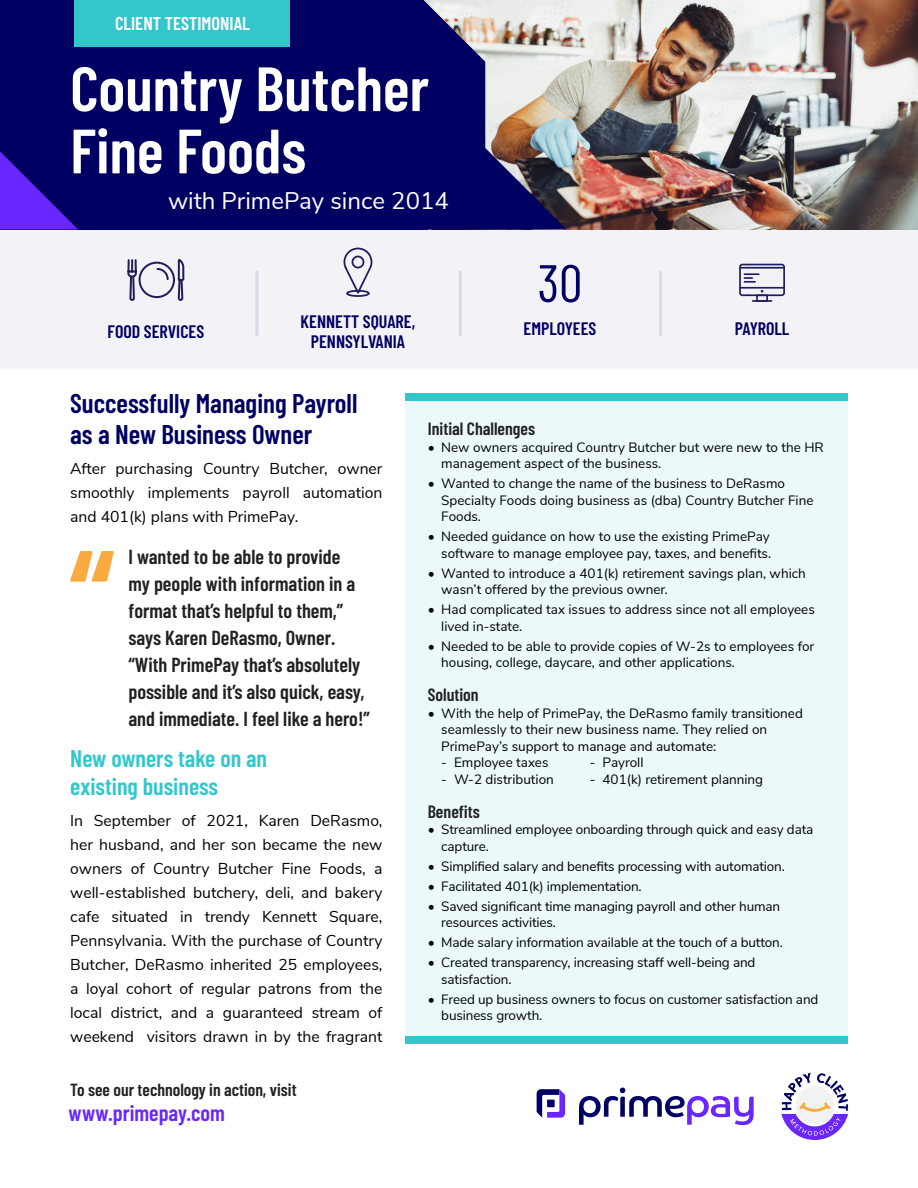
<style>
.page{position:relative;width:918px;height:1188px;background:#fff}
.page>*{position:absolute;margin:0;border:0;box-sizing:border-box;transform-origin:0 0}
.t1{font:600 62.4px/62.2px "Barlow Condensed";color:#fff}
.t2{font:52.5px "Barlow Condensed";color:#000063}
.t3{font:600 27px/31.5px "Barlow Condensed";color:#000063}
.t4{font:600 24px/28.5px "Barlow Condensed";color:#33c7cc}
.t5{font:24px "Nunito Sans";color:#fff}
.t6{font:600 22.2px "Barlow Condensed";color:#6926ff}
.t7{font:600 20.25px/27px "Barlow Condensed";color:#212123}
.t8{font:600 18.45px "Barlow Condensed";color:#fff}
.t9{font:600 18px/19.5px "Barlow Condensed";color:#000063;text-align:center}
.t10{font:600 17.7px "Barlow Condensed";color:#212123}
.t11{font:600 17.55px "Barlow Condensed";color:#212123}
.t12{font:15.75px/24px "Nunito Sans";color:#000;text-align:justify}
.t13{font:13.5px/16.5px "Nunito Sans";color:#000}
</style>
<div class="page">
<div style="left:0;top:126px;width:918px;height:243px;background:#f2f2f7"></div>
<div style="left:0;top:0;width:918px;height:230px;background:#000063"></div>
<img style="left:567px;top:0;width:351px;height:230px">
<div style="left:75px;top:0;width:215px;height:47px;background:#33c7cc"></div>
<svg style="left:423px;top:0;width:144px;height:230px"></svg>
<svg style="left:0;top:151px;width:78px;height:79px"></svg>
<svg style="left:127px;top:259px;width:10px;height:42px"></svg>
<svg style="left:177px;top:259px;width:8px;height:42px"></svg>
<div style="left:139px;top:262px;width:36px;height:36px;border:2px solid #1f1d5d;border-radius:50%"></div>
<svg style="left:156px;top:267px;width:14px;height:14px"></svg>
<svg style="left:343px;top:247px;width:30px;height:50px"></svg>
<svg style="left:739px;top:264px;width:46px;height:38px"></svg>
<div style="left:756px;top:294px;width:12px;height:8px;border:2px solid #1f1d5d"></div>
<hr style="left:255px;top:271px;width:3px;height:65px;background:#d9d9e8">
<hr style="left:459px;top:271px;width:3px;height:65px;background:#d9d9e8">
<hr style="left:659px;top:271px;width:3px;height:65px;background:#d9d9e8">
<div style="left:405px;top:397px;width:443px;height:647px;background:#ebf9fa"></div>
<div style="left:405px;top:393px;width:443px;height:7px;background:#33c7cc"></div>
<div style="left:405px;top:1037px;width:443px;height:7px;background:#33c7cc"></div>
<svg style="left:70px;top:551px;width:44px;height:31px"></svg>
<svg style="left:781px;top:1073px;width:67px;height:67px"></svg>
<svg style="left:537px;top:1089px;width:28px;height:29px"></svg>
<svg style="left:579px;top:1088px;width:175px;height:37px"></svg>
<p class="t8" style="left:115px;top:11px;width:136px">CLIENT TESTIMONIAL</p>
<p class="t1" style="left:70px;top:54px;width:360px">Country Butcher<br>Fine Foods</p>
<p class="t5" style="left:168px;top:183px;width:282px">with PrimePay since 2014</p>
<p class="t2" style="left:538px;top:246px;width:46px">30</p>
<p class="t9" style="left:108px;top:321px;width:98px">FOOD SERVICES</p>
<p class="t9" style="left:301px;top:311px;width:116px">KENNETT SQUARE,<br>PENNSYLVANIA</p>
<p class="t9" style="left:524px;top:317px;width:74px">EMPLOYEES</p>
<p class="t9" style="left:735px;top:317px;width:56px">PAYROLL</p>
<p class="t3" style="left:70px;top:385px;width:289px">Successfully Managing Payroll as a New Business Owner</p>
<p class="t12" style="left:70px;top:456px;width:314px">After purchasing Country Butcher, owner smoothly implements payroll automation and 401(k) plans with PrimePay.</p>
<p class="t7" style="left:129px;top:542px;width:243px">I wanted to be able to provide<br>my people with information in a format that’s helpful to them,” says Karen DeRasmo, Owner. “With PrimePay that’s absolutely possible and it’s also quick, easy, and immediate. I feel like a hero!”</p>
<p class="t4" style="left:70px;top:742px;width:198px">New owners take on an existing business</p>
<p class="t12" style="left:70px;top:807px;width:314px">In September of 2021, Karen DeRasmo, her husband, and her son became the new owners of Country Butcher Fine Foods, a well-established butchery, deli, and bakery cafe situated in trendy Kennett Square, Pennsylvania. With the purchase of Country Butcher, DeRasmo inherited 25 employees, a loyal cohort of regular patrons from the local district, and a guaranteed stream of weekend visitors drawn in by the fragrant</p>
<p class="t11" style="left:70px;top:1078px;width:228px">To see our technology in action, visit</p>
<p class="t6" style="left:69px;top:1098px;width:158px">www.primepay.com</p>
<p class="t10" style="left:428px;top:416px;width:109px">Initial Challenges</p>
<p class="t13" style="left:441px;top:438px;width:384px;text-indent:-14px">• New owners acquired Country Butcher but were new to the HR management aspect of the business.</p>
<p class="t13" style="left:441px;top:475px;width:374px;text-indent:-14px">• Wanted to change the name of the business to DeRasmo<br>Specialty Foods doing business as (dba) Country Butcher Fine<br>Foods.</p>
<p class="t13" style="left:428px;top:528px;width:345px;text-align:right">• Needed guidance on how to use the existing PrimePay software to manage employee pay, taxes, and benefits.</p>
<p class="t13" style="left:441px;top:564px;width:366px;text-indent:-14px">• Wanted to introduce a 401(k) retirement savings plan, which wasn’t offered by the previous owner.</p>
<p class="t13" style="left:441px;top:601px;width:375px;text-indent:-14px">• Had complicated tax issues to address since not all employees lived in-state.</p>
<p class="t13" style="left:441px;top:637px;width:375px;text-indent:-14px">• Needed to be able to provide copies of W-2s to employees for housing, college, daycare, and other applications.</p>
<p class="t10" style="left:428px;top:682px;width:52px">Solution</p>
<p class="t13" style="left:441px;top:704px;width:363px;text-indent:-14px">• With the help of PrimePay, the DeRasmo family transitioned seamlessly to their new business name. They relied on<br>PrimePay’s support to manage and automate:</p>
<p class="t13" style="left:441px;top:754px;width:109px">- Employee taxes</p>
<p class="t13" style="left:590px;top:754px;width:55px">- Payroll</p>
<p class="t13" style="left:441px;top:770px;width:114px">- W-2 distribution</p>
<p class="t13" style="left:590px;top:770px;width:175px">- 401(k) retirement planning</p>
<p class="t10" style="left:428px;top:799px;width:54px">Benefits</p>
<p class="t13" style="left:441px;top:820px;width:374px;text-indent:-14px">• Streamlined employee onboarding through quick and easy data capture.</p>
<p class="t13" style="left:428px;top:857px;width:359px">• Simplified salary and benefits processing with automation.</p>
<p class="t13" style="left:428px;top:877px;width:215px">• Facilitated 401(k) implementation.</p>
<p class="t13" style="left:441px;top:897px;width:340px;text-indent:-14px">• Saved significant time managing payroll and other human resources activities.</p>
<p class="t13" style="left:428px;top:933px;width:357px">• Made salary information available at the touch of a button.</p>
<p class="t13" style="left:441px;top:953px;width:316px;text-indent:-14px">• Created transparency, increasing staff well-being and satisfaction.</p>
<p class="t13" style="left:441px;top:990px;width:379px;text-indent:-14px">• Freed up business owners to focus on customer satisfaction and business growth.</p>
</div>
